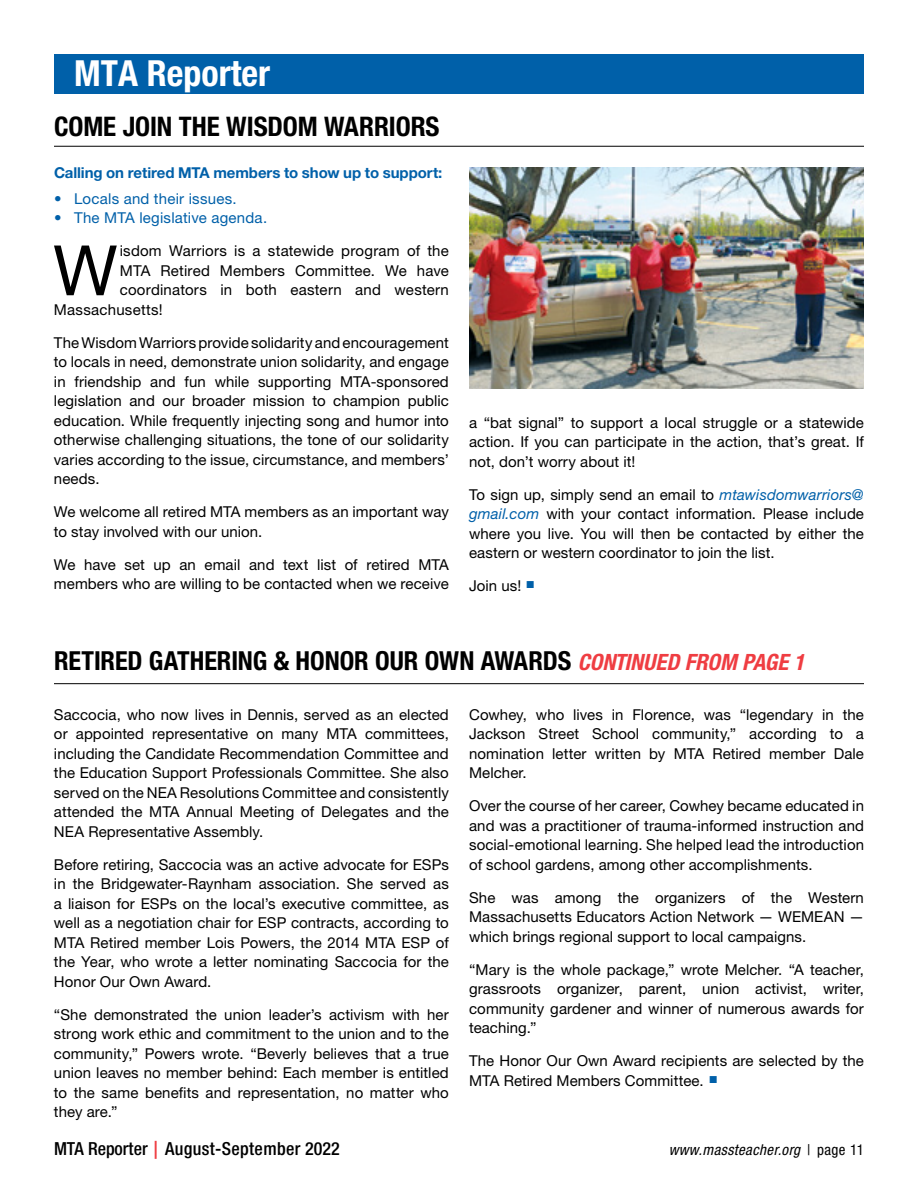
<style>
.page{position:relative;width:918px;height:1188px;background:#fff}
.page>*{position:absolute;margin:0;border:0;box-sizing:border-box;transform-origin:0 0}
.t1{font:69.6px "Helvetica Neue";color:#000}
.t2{font:700 condensed 36px "Helvetica Neue";color:#fff}
.t3{font:700 condensed 27px "Helvetica Neue";letter-spacing:-.005em;color:#000}
.t4{font:700 condensed 26.25px "Helvetica Neue";letter-spacing:-.005em;color:#000}
.t5{font:500 condensed 18px "Helvetica Neue";letter-spacing:.02em;color:#000}
.t6{font:15px/19.5px "Helvetica Neue";letter-spacing:.005em;color:#000;text-align:justify}
.t7{font:15px "Helvetica Neue";letter-spacing:.015em;color:#0060a9}
.t8{font:700 15px "Helvetica Neue";letter-spacing:-.005em;color:#0060a9}
.t9{font:italic condensed 15px "Helvetica Neue";letter-spacing:.03em;color:#000}
.s1{font-style:italic;color:#0060a9}
.s2{font-style:italic;font-size:22.5px;color:#ef3d42}
.s3{font-stretch:normal;color:#ef3d42}
.s4{font-style:normal}
</style>
<div class="page">
<hr style="left:54px;top:683px;width:810px;height:1px;background:#000">
<div style="left:54px;top:54px;width:810px;height:39px;background:#0060a9"></div>
<hr style="left:54px;top:146px;width:810px;height:1px;background:#000">
<img style="left:469px;top:167px;width:395px;height:222px">
<h2 class="t2" style="left:74px;top:52px;width:197px">MTA Reporter</h2>
<h3 class="t3" style="left:54px;top:110px;width:387px">COME JOIN THE WISDOM WARRIORS</h3>
<p class="t8" style="left:54px;top:163px;width:390px">Calling on retired MTA members to show up to support:</p>
<p class="t7" style="left:54px;top:189px;width:184px">• Locals and their issues.</p>
<p class="t7" style="left:54px;top:209px;width:215px">• The MTA legislative agenda.</p>
<h1 class="t1" style="left:53px;top:229px;width:66px">W</h1>
<p class="t6" style="left:120px;top:241px;width:331px">isdom Warriors is a statewide program of the</p>
<p class="t6" style="left:120px;top:260px;width:331px">MTA Retired Members Committee. We have</p>
<p class="t6" style="left:120px;top:280px;width:331px">coordinators in both eastern and western</p>
<p class="t6" style="left:54px;top:299px;width:110px">Massachusetts!</p>
<p class="t6" style="left:54px;top:332px;width:396px">The Wisdom Warriors provide solidarity and encouragement to locals in need, demonstrate union solidarity, and engage in friendship and fun while supporting MTA-sponsored legislation and our broader mission to champion public education. While frequently injecting song and humor into otherwise challenging situations, the tone of our solidarity varies according to the issue, circumstance, and members’ needs.</p>
<p class="t6" style="left:54px;top:502px;width:396px">We welcome all retired MTA members as an important way to stay involved with our union.</p>
<p class="t6" style="left:54px;top:554px;width:396px">We have set up an email and text list of retired MTA members who are willing to be contacted when we receive</p>
<p class="t6" style="left:469px;top:412px;width:396px">a “bat signal” to support a local struggle or a statewide action. If you can participate in the action, that’s great. If not, don’t worry about it!</p>
<p class="t6" style="left:469px;top:484px;width:396px">To sign up, simply send an email to <span class="s1">mtawisdomwarriors@ gmail.com</span> with your contact information. Please include where you live. You will then be contacted by either the eastern or western coordinator to join the list.</p>
<p class="t6" style="left:469px;top:576px;width:67px">Join us! <sup>■</sup></p>
<h3 class="t4" style="left:54px;top:645px;width:752px">RETIRED GATHERING &amp; HONOR OUR OWN AWARDS <span class="s2">CONTINUED FROM PAGE 1</span></h3>
<p class="t6" style="left:54px;top:704px;width:396px">Saccocia, who now lives in Dennis, served as an elected or appointed representative on many MTA committees, including the Candidate Recommendation Committee and the Education Support Professionals Committee. She also served on the NEA Resolutions Committee and consistently attended the MTA Annual Meeting of Delegates and the NEA Representative Assembly.</p>
<p class="t6" style="left:54px;top:854px;width:396px">Before retiring, Saccocia was an active advocate for ESPs in the Bridgewater-Raynham association. She served as a liaison for ESPs on the local’s executive committee, as well as a negotiation chair for ESP contracts, according to MTA Retired member Lois Powers, the 2014 MTA ESP of the Year, who wrote a letter nominating Saccocia for the Honor Our Own Award.</p>
<p class="t6" style="left:54px;top:1004px;width:396px">“She demonstrated the union leader’s activism with her strong work ethic and commitment to the union and to the community,” Powers wrote. “Beverly believes that a true union leaves no member behind: Each member is entitled to the same benefits and representation, no matter who they are.”</p>
<p class="t6" style="left:469px;top:704px;width:396px">Cowhey, who lives in Florence, was “legendary in the Jackson Street School community,” according to a nomination letter written by MTA Retired member Dale Melcher.</p>
<p class="t6" style="left:469px;top:796px;width:396px">Over the course of her career, Cowhey became educated in and was a practitioner of trauma-informed instruction and social-emotional learning. She helped lead the introduction of school gardens, among other accomplishments.</p>
<p class="t6" style="left:469px;top:887px;width:396px">She was among the organizers of the Western Massachusetts Educators Action Network — WEMEAN — which brings regional support to local campaigns.</p>
<p class="t6" style="left:469px;top:959px;width:396px">“Mary is the whole package,” wrote Melcher. “A teacher, grassroots organizer, parent, union activist, writer, community gardener and winner of numerous awards for teaching.”</p>
<p class="t6" style="left:469px;top:1051px;width:396px">The Honor Our Own Award recipients are selected by the<br>MTA Retired Members Committee. <sup>■</sup></p>
<p class="t5" style="left:54px;top:1138px;width:287px">MTA Reporter <span class="s3">|</span> August-September 2022</p>
<p class="t9" style="left:669px;top:1141px;width:197px">www.massteacher.org <span class="s4">| page 11</span></p>
</div>
